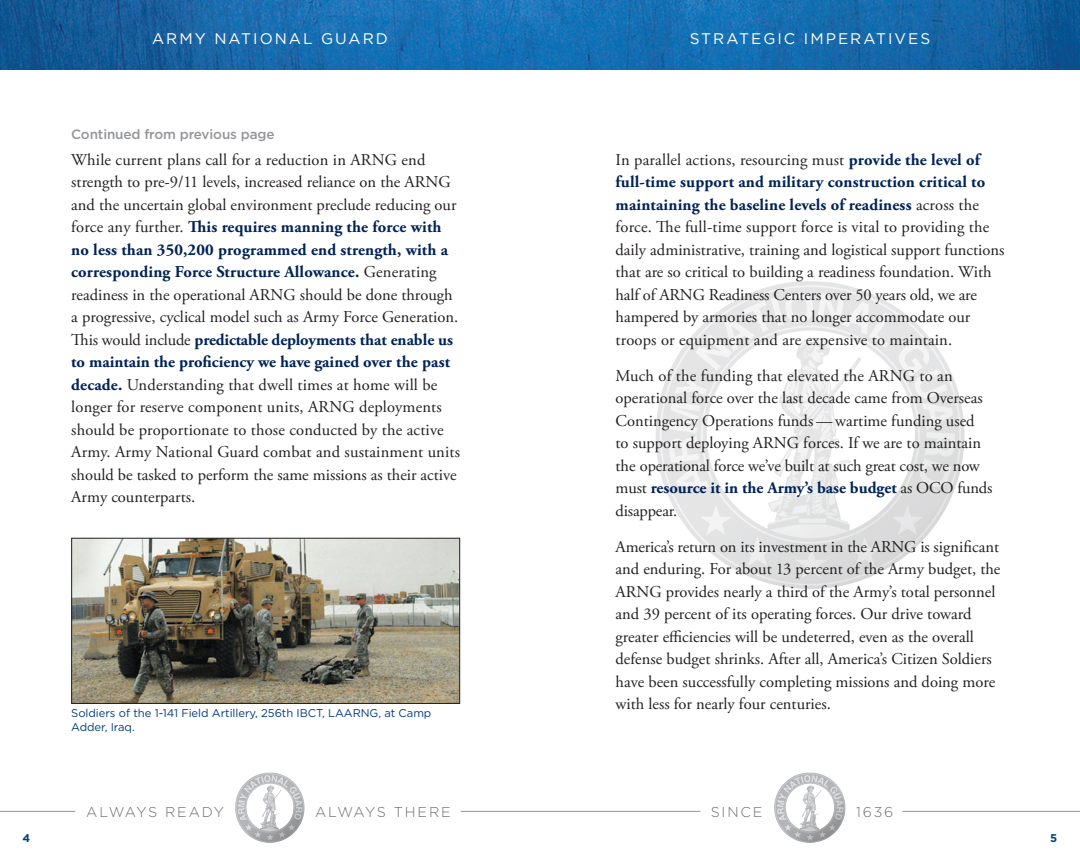
<style>
.page{position:relative;width:1080px;height:864px;background:#fff}
.page>*{position:absolute;margin:0;border:0;box-sizing:border-box;transform-origin:0 0}
.t1{font:16.5px/22.5px "Adobe Garamond Pro";color:#231f20}
.t2{font:15.3px "Gotham HTF";letter-spacing:.13em;color:#fff}
.t3{font:300 14.25px "Gotham HTF";letter-spacing:.13em;color:#6c6d70}
.t4{font:300 14.25px "Gotham HTF";letter-spacing:.095em;color:#6c6d70}
.t5{font:500 13.5px "Gotham HTF";letter-spacing:-.01em;color:#939598}
.body{font:11.25px/13.5px "Gotham HTF";letter-spacing:-.005em;color:#013d7d}
.t6{font:700 11.25px "Gotham HTF";color:#00447b}
.s1{font-weight:700;color:#002356}
</style>
<div class="page">
<img style="left:0;top:0;width:1080px;height:69px">
<img style="left:235px;top:772px;width:70px;height:71px">
<hr style="left:0;top:811px;width:75px;height:1px;background:#939598">
<hr style="left:461px;top:811px;width:239px;height:1px;background:#939598">
<img style="left:774px;top:772px;width:72px;height:71px">
<hr style="left:902px;top:811px;width:178px;height:1px;background:#939598">
<img style="left:73px;top:540px;width:385px;height:162px">
<div style="left:71px;top:538px;width:389px;height:166px;border:1px solid #231f20"></div>
<img style="left:656px;top:281px;width:309px;height:308px">
<p class="t2" style="left:152px;top:30px;width:237px">ARMY NATIONAL GUARD</p>
<p class="t2" style="left:690px;top:30px;width:242px">STRATEGIC IMPERATIVES</p>
<p class="t5" style="left:71px;top:126px;width:205px">Continued from previous page</p>
<p class="t1" style="left:71px;top:149px;width:390px">While current plans call for a reduction in ARNG end strength to pre-9/11 levels, increased reliance on the ARNG and the uncertain global environment preclude reducing our force any further. <span class="s1">This requires manning the force with no less than 350,200 programmed end strength, with a corresponding Force Structure Allowance.</span> Generating readiness in the operational ARNG should be done through a progressive, cyclical model such as Army Force Generation.<br>This would include <span class="s1">predictable deployments that enable us to maintain the proficiency we have gained over the past decade.</span> Understanding that dwell times at home will be longer for reserve component units, ARNG deployments should be proportionate to those conducted by the active Army. Army National Guard combat and sustainment units should be tasked to perform the same missions as their active Army counterparts.</p>
<p class="t1" style="left:616px;top:149px;width:390px">In parallel actions, resourcing must <span class="s1">provide the level of full-time support and military construction critical to maintaining the baseline levels of readiness</span> across the force. The full-time support force is vital to providing the daily administrative, training and logistical support functions that are so critical to building a readiness foundation. With half of ARNG Readiness Centers over 50 years old, we are hampered by armories that no longer accommodate our troops or equipment and are expensive to maintain.</p>
<p class="t1" style="left:616px;top:365px;width:378px">Much of the funding that elevated the ARNG to an operational force over the last decade came from Overseas Contingency Operations funds — wartime funding used<br>to support deploying ARNG forces. If we are to maintain the operational force we’ve built at such great cost, we now must <span class="s1">resource it in the Army’s base budget</span> as OCO funds disappear.</p>
<p class="t1" style="left:616px;top:536px;width:386px">America’s return on its investment in the ARNG is significant and enduring. For about 13 percent of the Army budget, the ARNG provides nearly a third of the Army’s total personnel and 39 percent of its operating forces. Our drive toward greater efficiencies will be undeterred, even as the overall defense budget shrinks. After all, America’s Citizen Soldiers have been successfully completing missions and doing more with less for nearly four centuries.</p>
<p class="body" style="left:71px;top:706px;width:362px">Soldiers of the 1-141 Field Artillery, 256th IBCT, LAARNG, at Camp<br>Adder, Iraq.</p>
<p class="t4" style="left:86px;top:804px;width:139px">ALWAYS READY</p>
<p class="t3" style="left:315px;top:804px;width:137px">ALWAYS THERE</p>
<p class="t3" style="left:711px;top:804px;width:53px">SINCE</p>
<p class="t3" style="left:856px;top:804px;width:39px">1636</p>
<p class="t6" style="left:22px;top:832px;width:9px">4</p>
<p class="t6" style="left:1050px;top:832px;width:9px">5</p>
</div>
